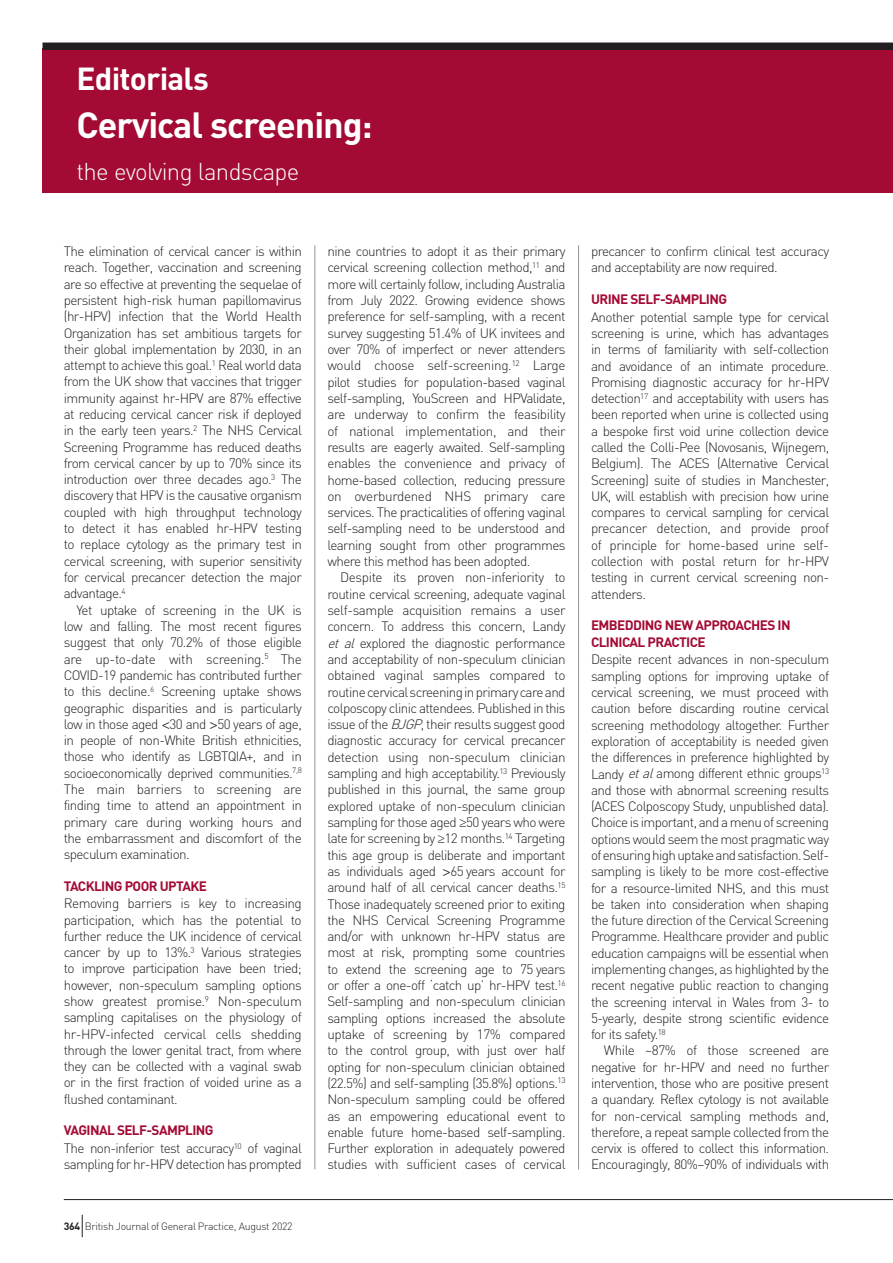
<style>
.page{position:relative;width:893px;height:1263px;background:#fff}
.page>*{position:absolute;margin:0;border:0;box-sizing:border-box;transform-origin:0 0}
.t1{font:700 36px "DIN";letter-spacing:-.03em;color:#fff}
.t2{font:700 31.5px "DIN";letter-spacing:-.025em;color:#fff}
.t3{font:300 24px "DIN";letter-spacing:-.03em;color:#fff}
.t4{font:300 13.5px/16.4px "DIN";letter-spacing:-.045em;color:#231f20;text-align:justify}
.t5{font:700 13.5px/16.6px "DIN";letter-spacing:-.045em;color:#a30a34}
.t6{font:300 10.5px "DIN";letter-spacing:-.025em;color:#231f20}
.s1{font-family:"Helvetica"}
.s2{font-weight:700;color:#a30a34}
.s3{font-weight:700}
.s4{font-style:italic}
</style>
<div class="page">
<div style="left:43px;top:49px;width:850px;height:144px;background:#a30a34"></div>
<hr style="left:578px;top:245px;width:1px;height:924px;background:#939598">
<div style="left:43px;top:43px;width:850px;height:7px;background:#231f20"></div>
<hr style="left:315px;top:245px;width:1px;height:924px;background:#939598">
<hr style="left:64px;top:1199px;width:829px;height:1px;background:#231f20">
<svg style="left:82px;top:1215px;width:1px;height:22px"></svg>
<h2 class="t2" style="left:77px;top:58px;width:134px">Editorials</h2>
<h1 class="t1" style="left:77px;top:101px;width:298px">Cervical screening:</h1>
<h3 class="t3" style="left:77px;top:157px;width:224px">the evolving landscape</h3>
<p class="t4" style="left:64px;top:243px;width:240px">The elimination of cervical cancer is within reach. Together, vaccination and screening are so effective at preventing the sequelae of persistent high-risk human papillomavirus (hr-HPV) infection that the World Health Organization has set ambitious targets for their global implementation by 2030, in an attempt to achieve this goal.<sup>1</sup> Real world data from the UK show that vaccines that trigger immunity against hr-HPV are 87% effective at reducing cervical cancer risk if deployed in the early teen years.<sup>2</sup> The NHS Cervical Screening Programme has reduced deaths from cervical cancer by up to 70% since its introduction over three decades ago.<sup>3</sup> The discovery that HPV is the causative organism coupled with high throughput technology to detect it has enabled hr-HPV testing to replace cytology as the primary test in cervical screening, with superior sensitivity for cervical precancer detection the major advantage.<sup>4</sup></p>
<p class="t4" style="left:64px;top:602px;width:240px;text-indent:13px">Yet uptake of screening in the UK is low and falling. The most recent figures suggest that only 70.2% of those eligible are up-to-date with screening.<sup>5</sup> The COVID-19 pandemic has contributed further to this decline.<sup>6</sup> Screening uptake shows geographic disparities and is particularly low in those aged <span class="s1">&lt;</span>30 and <span class="s1">&gt;</span>50 years of age, in people of non-White British ethnicities, those who identify as LGBTQIA+, and in socioeconomically deprived communities.<sup>7,8<br></sup>The main barriers to screening are finding time to attend an appointment in primary care during working hours and the embarrassment and discomfort of the speculum examination.</p>
<p class="t5" style="left:64px;top:877px;width:145px">TACKLING POOR UPTAKE</p>
<p class="t4" style="left:64px;top:895px;width:240px">Removing barriers is key to increasing participation, which has the potential to further reduce the UK incidence of cervical cancer by up to 13%.<sup>3</sup> Various strategies to improve participation have been tried; however, non-speculum sampling options show greatest promise.<sup>9</sup> Non-speculum sampling capitalises on the physiology of hr-HPV-infected cervical cells shedding through the lower genital tract, from where they can be collected with a vaginal swab or in the first fraction of voided urine as a flushed contaminant.</p>
<p class="t4" style="left:64px;top:1122px;width:240px;line-height:17.7px"><span class="s2">VAGINAL SELF-SAMPLING<br></span>The non-inferior test accuracy<sup>10</sup> of vaginal</p>
<p class="t4" style="left:64px;top:1156px;width:240px">sampling for hr-HPV detection has prompted</p>
<p class="t6" style="left:64px;top:1219px;width:230px"><span class="s3">364</span> British Journal of General Practice, August 2022</p>
<p class="t4" style="left:327px;top:243px;width:240px">nine countries to adopt it as their primary cervical screening collection method,<sup>11</sup> and more will certainly follow, including Australia from July 2022. Growing evidence shows preference for self-sampling, with a recent survey suggesting 51.4% of UK invitees and over 70% of imperfect or never attenders would choose self-screening.<sup>12</sup> Large pilot studies for population-based vaginal self-sampling, YouScreen and HPValidate, are underway to confirm the feasibility of national implementation, and their results are eagerly awaited. Self-sampling enables the convenience and privacy of home-based collection, reducing pressure on overburdened NHS primary care services. The practicalities of offering vaginal self-sampling need to be understood and learning sought from other programmes where this method has been adopted.</p>
<p class="t4" style="left:327px;top:569px;width:240px;text-indent:13px">Despite its proven non-inferiority to routine cervical screening, adequate vaginal self-sample acquisition remains a user concern. To address this concern, Landy <span class="s4">et al</span> explored the diagnostic performance and acceptability of non-speculum clinician obtained vaginal samples compared to routine cervical screening in primary care and colposcopy clinic attendees. Published in this issue of the <span class="s4">BJGP</span>, their results suggest good diagnostic accuracy for cervical precancer detection using non-speculum clinician sampling and high acceptability.<sup>13</sup> Previously published in this journal, the same group explored uptake of non-speculum clinician sampling for those aged <span class="s1">≥</span>50 years who were late for screening by <span class="s1">≥</span>12 months.<sup>14</sup> Targeting this age group is deliberate and important as individuals aged <span class="s1">&gt;</span>65 years account for around half of all cervical cancer deaths.<sup>15<br></sup>Those inadequately screened prior to exiting the NHS Cervical Screening Programme and/or with unknown hr-HPV status are most at risk, prompting some countries to extend the screening age to 75 years or offer a one-off ‘catch up’ hr-HPV test.<sup>16<br></sup>Self-sampling and non-speculum clinician sampling options increased the absolute uptake of screening by 17% compared to the control group, with just over half opting for non-speculum clinician obtained (22.5%) and self-sampling (35.8%) options.<sup>13<br></sup>Non-speculum sampling could be offered as an empowering educational event to enable future home-based self-sampling.<br>Further exploration in adequately powered studies with sufficient cases of cervical</p>
<p class="t4" style="left:591px;top:243px;width:240px">precancer to confirm clinical test accuracy and acceptability are now required.</p>
<p class="t5" style="left:591px;top:290px;width:138px">URINE SELF-SAMPLING</p>
<p class="t4" style="left:591px;top:308px;width:240px">Another potential sample type for cervical screening is urine, which has advantages in terms of familiarity with self-collection and avoidance of an intimate procedure.<br>Promising diagnostic accuracy for hr-HPV detection<sup>17</sup> and acceptability with users has been reported when urine is collected using a bespoke first void urine collection device called the Colli-Pee (Novosanis, Wijnegem, Belgium). The ACES (Alternative Cervical Screening) suite of studies in Manchester, UK, will establish with precision how urine compares to cervical sampling for cervical precancer detection, and provide proof of principle for home-based urine self&shy;collection with postal return for hr-HPV testing in current cervical screening non&shy;attenders.</p>
<p class="t5" style="left:591px;top:616px;width:201px">EMBEDDING NEW APPROACHES IN<br>CLINICAL PRACTICE</p>
<p class="t4" style="left:591px;top:651px;width:240px">Despite recent advances in non-speculum sampling options for improving uptake of cervical screening, we must proceed with caution before discarding routine cervical screening methodology altogether. Further exploration of acceptability is needed given the differences in preference highlighted by Landy <span class="s4">etal</span>among different ethnic groups<sup>13 </sup>and those with abnormal screening results (ACES Colposcopy Study, unpublished data).<br>Choice is important, and a menu of screening options would seem the most pragmatic way of ensuring high uptake and satisfaction. Self&shy;sampling is likely to be more cost-effective for a resource-limited NHS, and this must be taken into consideration when shaping the future direction of the Cervical Screening Programme. Healthcare provider and public education campaigns will be essential when implementing changes, as highlighted by the recent negative public reaction to changing the screening interval in Wales from 3- to 5-yearly, despite strong scientific evidence for its safety.<sup>18</sup></p>
<p class="t4" style="left:591px;top:1042px;width:240px;text-indent:13px">While ~87% of those screened are negative for hr-HPV and need no further intervention, those who are positive present a quandary. Reflex cytology is not available for non-cervical sampling methods and, therefore, a repeat sample collected from the cervix is offered to collect this information.<br>Encouragingly, 80%–90% of individuals with</p>
</div>
